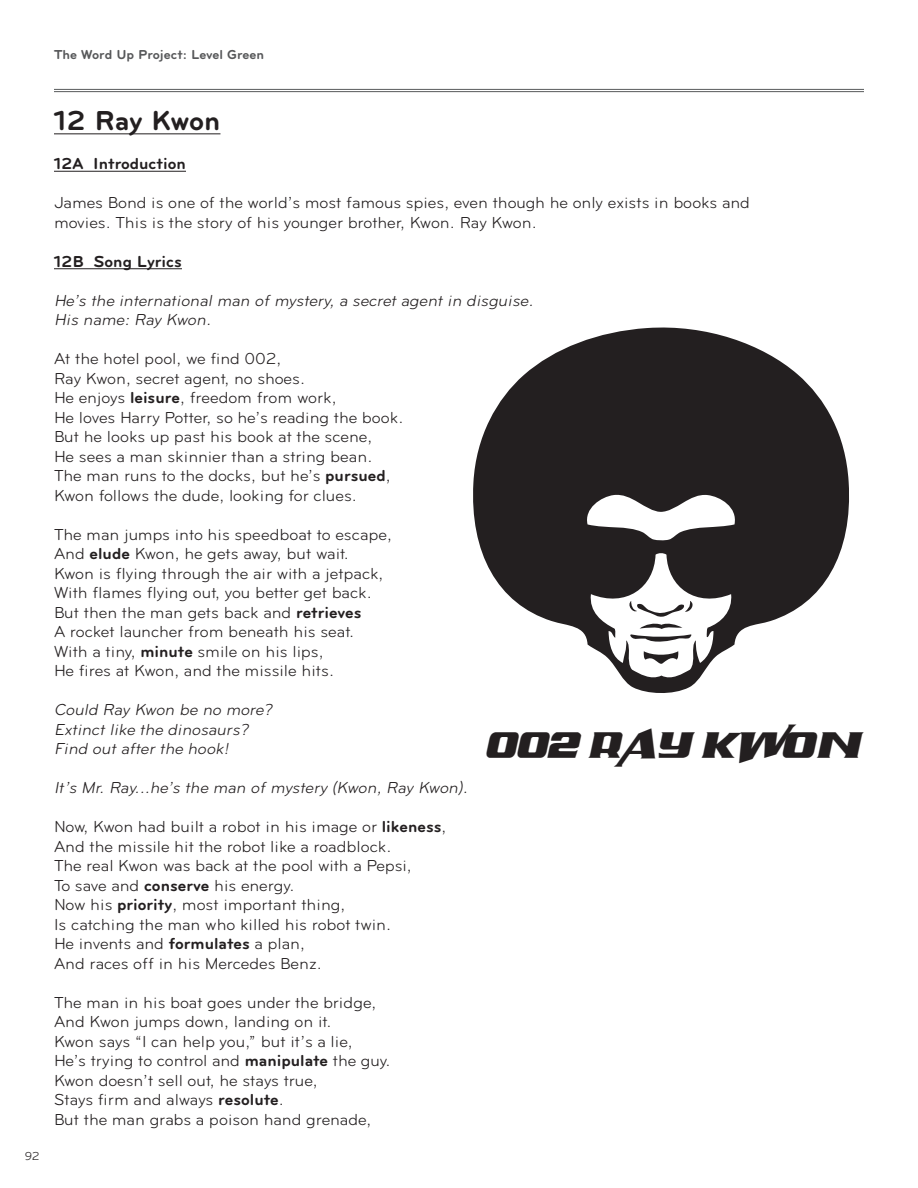
<style>
.page{position:relative;width:918px;height:1188px;background:#fff}
.page>*{position:absolute;margin:0;border:0;box-sizing:border-box;transform-origin:0 0}
.t1{font:italic 37.95px "Air Millhouse";color:#231f20}
.t2{font:700 28.5px "Bryant";letter-spacing:-.005em;color:#231f20}
.t3{font:16.5px/19.5px "Bryant";color:#231f20}
.t4{font:italic 16.5px "Bryant";color:#231f20}
.t5{font:700 16.5px "Bryant";color:#231f20}
.t6{font:700 13.5px "Bryant";color:#57585a}
.t7{font:12px "Bryant";color:#231f20}
.s1{font-weight:700}
</style>
<div class="page">
<hr style="left:54px;top:134px;width:166px;height:1px;background:#231f20">
<hr style="left:54px;top:171px;width:132px;height:1px;background:#231f20">
<hr style="left:54px;top:268px;width:128px;height:1px;background:#231f20">
<hr style="left:54px;top:89px;width:810px;height:1px;background:#585a5b">
<hr style="left:54px;top:91px;width:810px;height:1px;background:#585a5b">
<svg style="left:473px;top:327px;width:376px;height:366px;fill:#231f20"></svg>
<svg style="left:584px;top:493px;width:154px;height:48px"></svg>
<svg style="left:589px;top:553px;width:144px;height:128px"></svg>
<p class="t6" style="left:54px;top:47px;width:212px">The Word Up Project: Level Green</p>
<p class="t7" style="left:25px;top:1150px;width:17px">92</p>
<p class="t2" style="left:54px;top:105px;width:168px">12 Ray Kwon</p>
<p class="t5" style="left:54px;top:154px;width:134px">12A Introduction</p>
<p class="t3" style="left:54px;top:193px;width:698px">James Bond is one of the world’s most famous spies, even though he only exists in books and movies. This is the story of his younger brother, Kwon. Ray Kwon.</p>
<p class="t5" style="left:54px;top:252px;width:129px">12B Song Lyrics</p>
<p class="t4" style="left:54px;top:291px;width:484px">He’s the international man of mystery, a secret agent in disguise.</p>
<p class="t4" style="left:54px;top:310px;width:162px">His name: Ray Kwon.</p>
<p class="t3" style="left:54px;top:349px;width:229px">At the hotel pool, we find 002,</p>
<p class="t3" style="left:54px;top:368px;width:253px">Ray Kwon, secret agent, no shoes.</p>
<p class="t3" style="left:54px;top:388px;width:284px">He enjoys <span class="s1">leisure</span>, freedom from work,</p>
<p class="t3" style="left:54px;top:407px;width:351px">He loves Harry Potter, so he’s reading the book.</p>
<p class="t3" style="left:54px;top:427px;width:320px">But he looks up past his book at the scene,</p>
<p class="t3" style="left:54px;top:446px;width:320px">He sees a man skinnier than a string bean.</p>
<p class="t3" style="left:54px;top:466px;width:338px">The man runs to the docks, but he’s <span class="s1">pursued</span>,</p>
<p class="t3" style="left:54px;top:485px;width:305px">Kwon follows the dude, looking for clues.</p>
<p class="t3" style="left:54px;top:524px;width:340px">The man jumps into his speedboat to escape,</p>
<p class="t3" style="left:54px;top:544px;width:297px">And <span class="s1">elude</span> Kwon, he gets away, but wait.</p>
<p class="t3" style="left:54px;top:563px;width:331px">Kwon is flying through the air with a jetpack,</p>
<p class="t3" style="left:54px;top:583px;width:319px">With flames flying out, you better get back.</p>
<p class="t3" style="left:54px;top:602px;width:309px">But then the man gets back and <span class="s1">retrieves</span></p>
<p class="t3" style="left:54px;top:622px;width:302px">A rocket launcher from beneath his seat.</p>
<p class="t3" style="left:54px;top:641px;width:271px">With a tiny, <span class="s1">minute</span> smile on his lips,</p>
<p class="t3" style="left:54px;top:661px;width:282px">He fires at Kwon, and the missile hits.</p>
<p class="t4" style="left:54px;top:700px;width:223px">Could Ray Kwon be no more?</p>
<p class="t4" style="left:54px;top:720px;width:200px">Extinct like the dinosaurs?</p>
<p class="t4" style="left:54px;top:739px;width:180px">Find out after the hook!</p>
<p class="t4" style="left:54px;top:778px;width:419px">It’s Mr. Ray...he’s the man of mystery (Kwon, Ray Kwon).</p>
<p class="t3" style="left:54px;top:817px;width:394px">Now, Kwon had built a robot in his image or <span class="s1">likeness</span>,</p>
<p class="t3" style="left:54px;top:836px;width:339px">And the missile hit the robot like a roadblock.</p>
<p class="t3" style="left:54px;top:856px;width:359px">The real Kwon was back at the pool with a Pepsi,</p>
<p class="t3" style="left:54px;top:875px;width:242px">To save and <span class="s1">conserve</span> his energy.</p>
<p class="t3" style="left:54px;top:895px;width:293px">Now his <span class="s1">priority</span>, most important thing,</p>
<p class="t3" style="left:54px;top:914px;width:339px">Is catching the man who killed his robot twin.</p>
<p class="t3" style="left:54px;top:934px;width:253px">He invents and <span class="s1">formulates</span> a plan,</p>
<p class="t3" style="left:54px;top:953px;width:269px">And races off in his Mercedes Benz.</p>
<p class="t3" style="left:54px;top:992px;width:324px">The man in his boat goes under the bridge,</p>
<p class="t3" style="left:54px;top:1012px;width:279px">And Kwon jumps down, landing on it.</p>
<p class="t3" style="left:54px;top:1031px;width:300px">Kwon says “I can help you,” but it’s a lie,</p>
<p class="t3" style="left:54px;top:1051px;width:338px">He’s trying to control and <span class="s1">manipulate</span> the guy.</p>
<p class="t3" style="left:54px;top:1070px;width:265px">Kwon doesn’t sell out, he stays true,</p>
<p class="t3" style="left:54px;top:1090px;width:231px">Stays firm and always <span class="s1">resolute</span>.</p>
<p class="t3" style="left:54px;top:1109px;width:319px">But the man grabs a poison hand grenade,</p>
<p class="t1" style="left:485px;top:725px;width:376px">002 RAY KWON</p>
</div>
